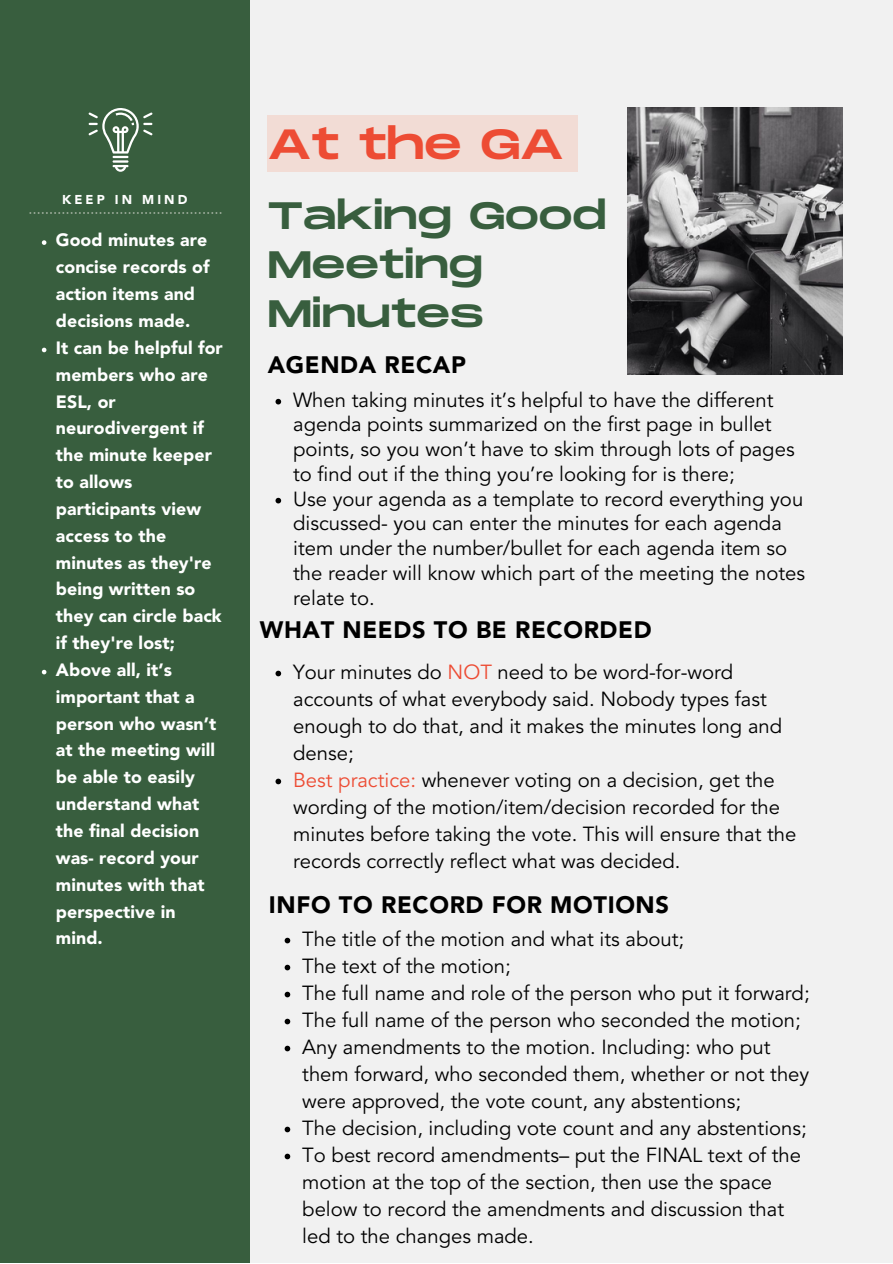
<style>
.page{position:relative;width:893px;height:1264px;background:#fff}
.page>*{position:absolute;margin:0;border:0;box-sizing:border-box;transform-origin:0 0}
.t1{font:42.3px "Monument Extended";letter-spacing:-.005em;color:#ed4c34}
.t2{font:38.1px/49.2px "Monument Extended";color:#385e3e}
.t3{font:900 23.55px "Avenir LT Std";letter-spacing:.025em;color:#000}
.t4{font:20.25px/27px "Avenir LT Std";color:#000}
.t5{font:900 17.7px/26.8px "Avenir LT Std";letter-spacing:.005em;color:#fff}
.t6{font:900 12.75px "Avenir LT Std";letter-spacing:.245em;color:#fff}
.s1{color:#ed4c34}
</style>
<div class="page">
<div style="left:0;top:0;width:892px;height:1262px;background:#f1f1f1"></div>
<div style="left:0;top:0;width:250px;height:1262px;background:#385e3e"></div>
<svg style="left:29px;top:212px;width:193px;height:2px"></svg>
<hr style="left:112px;top:160px;width:16px;height:3px;background:#fff">
<svg style="left:112px;top:165px;width:16px;height:7px"></svg>
<svg style="left:88px;top:108px;width:64px;height:50px"></svg>
<div style="left:268px;top:115px;width:310px;height:56px;background:#f2dcd5"></div>
<img style="left:627px;top:108px;width:215px;height:266px">
<svg style="left:275px;top:399px;width:6px;height:5px"></svg>
<svg style="left:275px;top:498px;width:6px;height:5px"></svg>
<svg style="left:42px;top:240px;width:4px;height:5px"></svg>
<svg style="left:42px;top:348px;width:4px;height:4px"></svg>
<svg style="left:42px;top:669px;width:4px;height:5px"></svg>
<svg style="left:275px;top:670px;width:6px;height:6px"></svg>
<svg style="left:275px;top:778px;width:6px;height:6px"></svg>
<svg style="left:284px;top:937px;width:6px;height:6px"></svg>
<svg style="left:284px;top:964px;width:6px;height:6px"></svg>
<svg style="left:284px;top:991px;width:6px;height:6px"></svg>
<svg style="left:284px;top:1018px;width:6px;height:6px"></svg>
<svg style="left:284px;top:1045px;width:6px;height:6px"></svg>
<svg style="left:284px;top:1126px;width:6px;height:6px"></svg>
<svg style="left:284px;top:1153px;width:6px;height:6px"></svg>
<p class="t6" style="left:62px;top:195px;width:127px">KEEP IN MIND</p>
<p class="t5" style="left:56px;top:228px;width:168px">Good minutes are concise records of action items and decisions made.<br>It can be helpful for members who are<br>ESL, or neurodivergent if the minute keeper to allows participants view access to the minutes as they're being written so they can circle back if they're lost;<br>Above all, it’s important that a person who wasn’t at the meeting will be able to easily understand what the final decision was- record your minutes with that perspective in mind.</p>
<h1 class="t1" style="left:268px;top:120px;width:297px">At the GA</h1>
<h2 class="t2" style="left:268px;top:193px;width:340px">Taking Good<br>Meeting<br>Minutes</h2>
<p class="t3" style="left:268px;top:355px;width:200px">AGENDA RECAP</p>
<p class="t4" style="left:293px;top:389px;width:513px;line-height:24.8px">When taking minutes it’s helpful to have the different agenda points summarized on the first page in bullet points, so you won’t have to skim through lots of pages to find out if the thing you’re looking for is there;<br>Use your agenda as a template to record everything you discussed- you can enter the minutes for each agenda item under the number/bullet for each agenda item so the reader will know which part of the meeting the notes relate to.</p>
<p class="t3" style="left:260px;top:620px;width:393px">WHAT NEEDS TO BE RECORDED</p>
<p class="t4" style="left:293px;top:660px;width:504px">Your minutes do <span class="s1">NOT</span> need to be word-for-word accounts of what everybody said. Nobody types fast enough to do that, and it makes the minutes long and dense;<br><span class="s1">Best practice:</span> whenever voting on a decision, get the wording of the motion/item/decision recorded for the minutes before taking the vote. This will ensure that the records correctly reflect what was decided.</p>
<p class="t3" style="left:269px;top:894px;width:401px">INFO TO RECORD FOR MOTIONS</p>
<p class="t4" style="left:302px;top:926px;width:509px">The title of the motion and what its about;<br>The text of the motion;<br>The full name and role of the person who put it forward; The full name of the person who seconded the motion; Any amendments to the motion. Including: who put them forward, who seconded them, whether or not they were approved, the vote count, any abstentions;<br>The decision, including vote count and any abstentions; To best record amendments– put the FINAL text of the motion at the top of the section, then use the space below to record the amendments and discussion that led to the changes made.</p>
</div>
